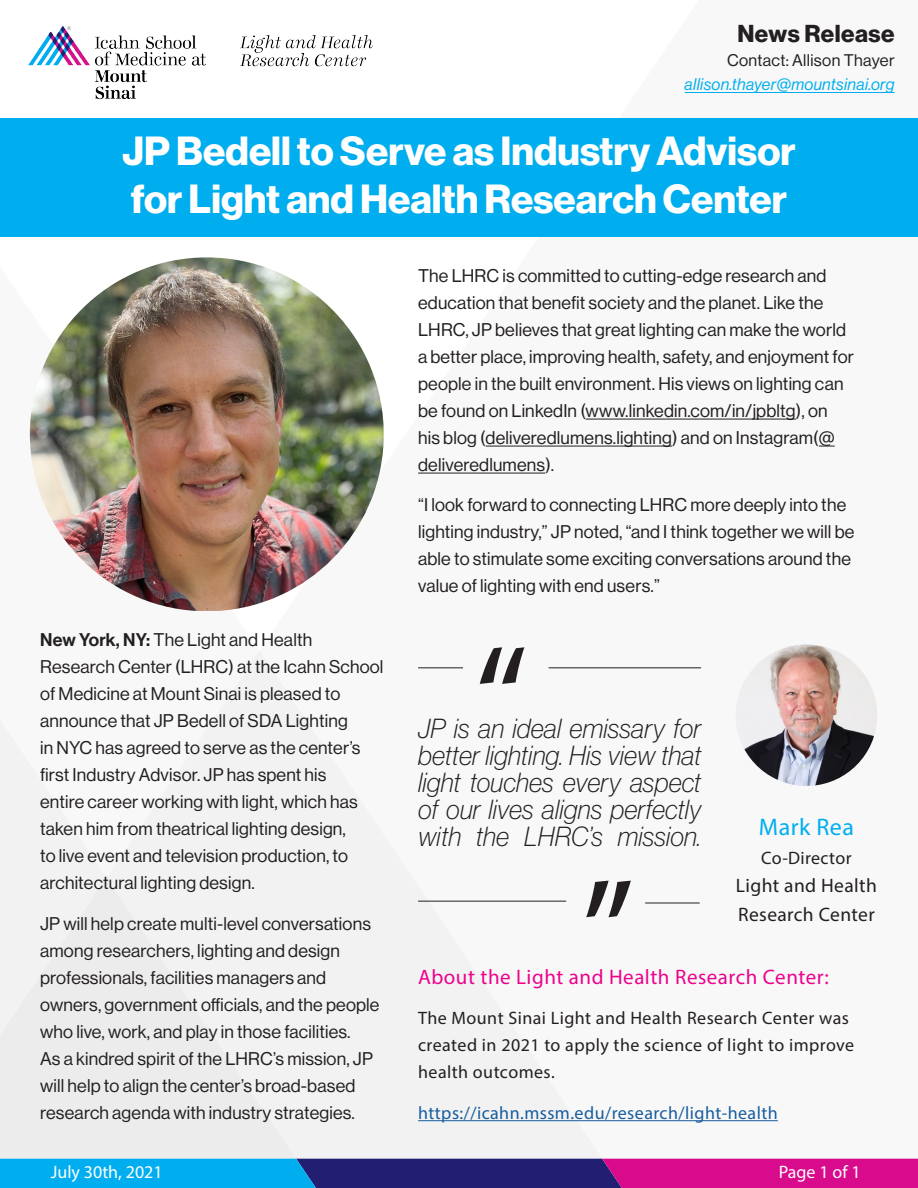
<style>
.page{position:relative;width:918px;height:1188px;background:#fff}
.page>*{position:absolute;margin:0;border:0;box-sizing:border-box;transform-origin:0 0}
.t1{font:150px "Myriad Pro";color:#231f20}
.t2{font:39.75px/47.8px "N Haas Grotesk DS Pro 75 Bd";color:#fff}
.t3{font:27px/27px "N Haas Grotesk DS Pro 36 X Lt It";letter-spacing:.01em;color:#231f20;text-align:justify}
.t4{font:24px "N Haas Grotesk DS Pro 75 Bd";letter-spacing:.02em;color:#231f20}
.t5{font:24px "Myriad Pro";letter-spacing:.025em;color:#00aeef}
.t6{font:21px "Myriad Pro";letter-spacing:.025em;color:#ed028c}
.t7{font:19.5px "Myriad Pro";letter-spacing:.02em;color:#231f20}
.t8{font:18px/27px "N Haas Grotesk DS Pro 55 Rg";letter-spacing:.01em;color:#231f20}
.t9{font:18px/27px "Myriad Pro";letter-spacing:.025em;color:#231f20}
.t10{font:18px "Myriad Pro";letter-spacing:.025em;color:#175d9e}
.t11{font:18px "Myriad Pro";color:#fff}
.t12{font:16.5px "N Haas Grotesk DS Pro 56 It";letter-spacing:.02em;color:#00aeef}
.t13{font:16.5px "N Haas Grotesk DS Pro 55 Rg";letter-spacing:.02em;color:#231f20}
.s1{font-family:"N Haas Grotesk DS Pro 65 Md"}
</style>
<div class="page">
<div style="left:0;top:118px;width:918px;height:118px;background:#00aeef"></div>
<svg style="left:29px;top:415px;width:573px;height:744px"></svg>
<svg style="left:0;top:1159px;width:918px;height:29px;background:#5248a4"></svg>
<div style="left:0;top:720px;width:296px;height:439px;background:#f2f2f2"></div>
<img style="left:28px;top:26px;width:178px;height:74px">
<img style="left:240px;top:35px;width:133px;height:32px">
<hr style="left:685px;top:92px;width:210px;height:1px;background:#00aeef">
<hr style="left:586px;top:419px;width:210px;height:1px;background:#231f20">
<hr style="left:486px;top:446px;width:186px;height:1px;background:#231f20">
<svg style="left:819px;top:446px;width:16px;height:1px"></svg>
<hr style="left:418px;top:473px;width:127px;height:1px;background:#231f20">
<img style="left:30px;top:257px;width:354px;height:354px;border-radius:172px">
<hr style="left:418px;top:667px;width:45px;height:1px;background:#231f20">
<hr style="left:549px;top:667px;width:152px;height:1px;background:#231f20">
<hr style="left:418px;top:901px;width:148px;height:1px;background:#231f20">
<hr style="left:645px;top:903px;width:55px;height:1px;background:#231f20">
<img style="left:736px;top:644px;width:141px;height:142px;border-radius:69px">
<hr style="left:418px;top:1120px;width:360px;height:1px;background:#175d9e">
<h3 class="t4" style="left:737px;top:20px;width:159px">News Release</h3>
<p class="t13" style="left:727px;top:51px;width:169px">Contact: Allison Thayer</p>
<p class="t12" style="left:685px;top:75px;width:212px">allison.thayer@mountsinai.org</p>
<h2 class="t2" style="left:122px;top:128px;width:675px">JP Bedell to Serve as Industry Advisor for Light and Health Research Center</h2>
<p class="t8" style="left:40px;top:626px;width:345px"><span class="s1">New York, NY:</span> The Light and Health Research Center (LHRC) at the Icahn School of Medicine at Mount Sinai is pleased to announce that JP Bedell of SDA Lighting<br>in NYC has agreed to serve as the center’s first Industry Advisor. JP has spent his<br>entire career working with light, which has taken him from theatrical lighting design,<br>to live event and television production, to architectural lighting design.</p>
<p class="t8" style="left:40px;top:910px;width:341px">JP will help create multi-level conversations among researchers, lighting and design professionals, facilities managers and owners, government officials, and the people who live, work, and play in those facilities.<br>As a kindred spirit of the LHRC’s mission, JP will help to align the center’s broad-based research agenda with industry strategies.</p>
<p class="t8" style="left:418px;top:262px;width:437px">The LHRC is committed to cutting-edge research and education that benefit society and the planet. Like the LHRC, JP believes that great lighting can make the world a better place, improving health, safety, and enjoyment for people in the built environment. His views on lighting can be found on LinkedIn (www.linkedin.com/in/jpbltg), on his blog (deliveredlumens.lighting) and on Instagram(@ deliveredlumens).</p>
<p class="t8" style="left:418px;top:491px;width:438px">“I look forward to connecting LHRC more deeply into the lighting industry,” JP noted, “and I think together we will be able to stimulate some exciting conversations around the value of lighting with end users.”</p>
<p class="t1" style="left:475px;top:607px;width:55px">“</p>
<p class="t3" style="left:418px;top:715px;width:284px">JP is an ideal emissary for better lighting. His view that light touches every aspect of our lives aligns perfectly with the LHRC’s mission.</p>
<p class="t1" style="left:581px;top:841px;width:55px">”</p>
<p class="t5" style="left:759px;top:812px;width:97px">Mark Rea</p>
<p class="t9" style="left:761px;top:844px;width:92px">Co-Director</p>
<p class="t7" style="left:736px;top:874px;width:142px">Light and Health</p>
<p class="t7" style="left:738px;top:902px;width:138px">Research Center</p>
<p class="t6" style="left:418px;top:964px;width:412px">About the Light and Health Research Center:</p>
<p class="t9" style="left:418px;top:1005px;width:438px">The Mount Sinai Light and Health Research Center was created in 2021 to apply the science of light to improve health outcomes.</p>
<p class="t10" style="left:418px;top:1102px;width:361px">https://icahn.mssm.edu/research/light-health</p>
<p class="t11" style="left:51px;top:1160px;width:114px">July 30th, 2021</p>
<p class="t11" style="left:779px;top:1161px;width:83px">Page 1 of 1</p>
</div>
